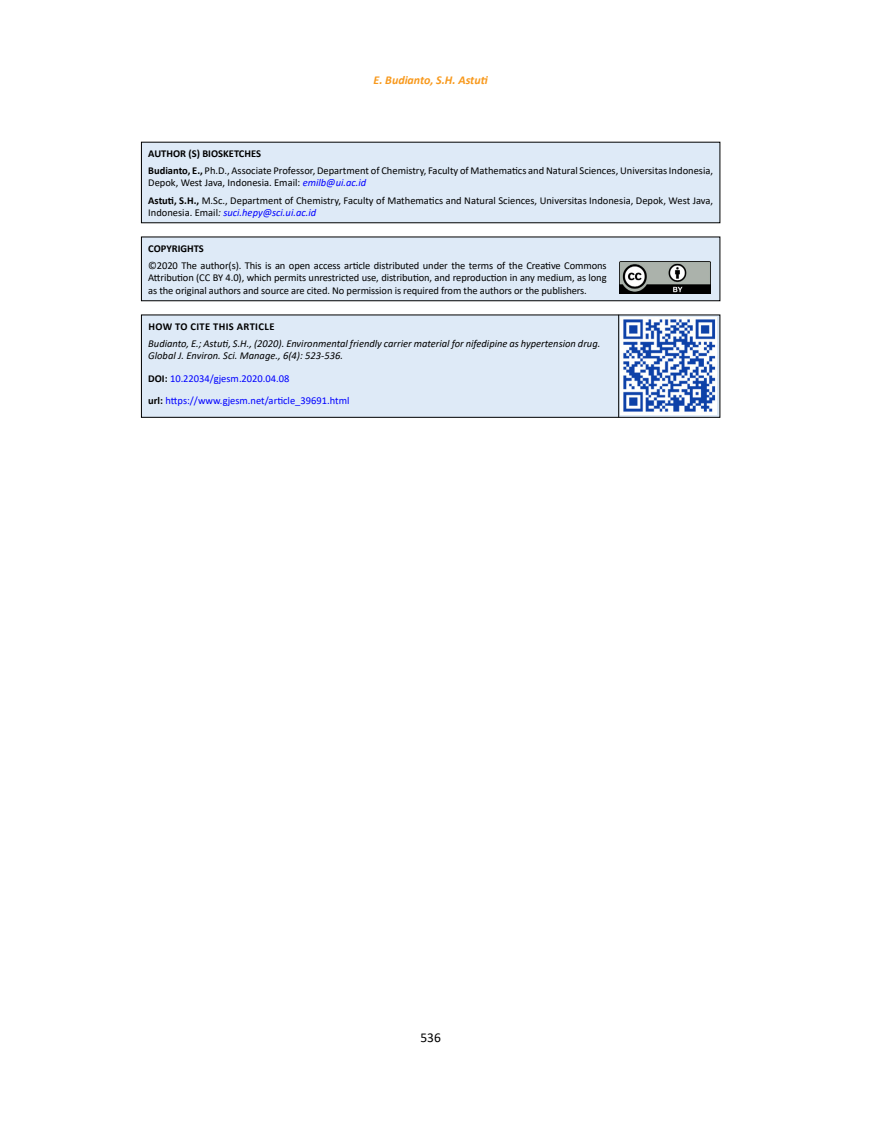
<style>
.page{position:relative;width:872px;height:1127px;background:#fff}
.page>*{position:absolute;margin:0;border:0;box-sizing:border-box;transform-origin:0 0}
.t1{font:13.5px "Calibri";color:#000}
.t2{font:italic 700 12px "Calibri";color:#f8991d}
.t3{font:10.5px/12.6px "Calibri";color:#000}
.t4{font:italic 10.5px/12.6px "Calibri";color:#000}
.t5{font:10.5px/21.6px "Calibri";color:#00f}
.t6{font:italic 10.5px "Calibri";color:#00f}
.t7{font:700 10.5px "Calibri";letter-spacing:.035em;color:#000}
.t8{font:700 10.5px "Calibri";color:#000}
.s1{font-weight:700}
.s2{font-style:italic;color:#00f}
.s3{font-style:normal;color:#000}
.s4{color:#000}
.s5{font-weight:700;color:#000}
</style>
<div class="page">
<div style="left:141px;top:142px;width:579px;height:81px;background:#deeaf7"></div>
<div style="left:141px;top:315px;width:579px;height:102px;background:#deeaf7"></div>
<div style="left:141px;top:314px;width:579px;height:104px;border:1px solid #000"></div>
<hr style="left:618px;top:315px;width:1px;height:102px;background:#000">
<div style="left:141px;top:237px;width:579px;height:64px;background:#deeaf7"></div>
<img style="left:619px;top:261px;width:91px;height:32px">
<img style="left:620px;top:318px;width:96px;height:96px">
<p class="t2" style="left:373px;top:72px;width:116px">E. Budianto, S.H. Astuti</p>
<p class="t3" style="left:148px;top:145px;width:566px;line-height:17.1px"><span class="s1">AUTHOR (S) BIOSKETCHES<br>Budianto, E.,</span> Ph.D., Associate Professor, Department of Chemistry, Faculty of Mathematics and Natural Sciences, Universitas Indonesia,</p>
<p class="t3" style="left:148px;top:173px;width:566px;line-height:18px">Depok, West Java, Indonesia. Email: <span class="s2">emilb@ui.ac.id<br></span><span class="s1">Astuti, S.H.,</span> M.Sc., Department of Chemistry, Faculty of Mathematics and Natural Sciences, Universitas Indonesia, Depok, West Java,</p>
<p class="t6" style="left:148px;top:205px;width:169px"><span class="s3">Indonesia. Email</span><span class="s4">:</span> suci.hepy@sci.ui.ac.id</p>
<p class="t8" style="left:148px;top:241px;width:57px">COPYRIGHTS</p>
<p class="t3" style="left:148px;top:259px;width:460px;text-align:justify">©2020 The author(s). This is an open access article distributed under the terms of the Creative Commons Attribution (CC BY 4.0), which permits unrestricted use, distribution, and reproduction in any medium, as long as the original authors and source are cited. No permission is required from the authors or the publishers.</p>
<p class="t7" style="left:148px;top:319px;width:127px">HOW TO CITE THIS ARTICLE</p>
<p class="t4" style="left:148px;top:336px;width:453px">Budianto, E.; Astuti, S.H., (2020). Environmental friendly carrier material for nifedipine as hypertension drug.<br>Global J. Environ. Sci. Manage., 6(4): 523-536.</p>
<p class="t5" style="left:148px;top:368px;width:203px"><span class="s5">DOI:</span> 10.22034/gjesm.2020.04.08<br><span class="s5">url:</span> https://www.gjesm.net/article_39691.html</p>
<p class="t1" style="left:420px;top:1028px;width:22px">536</p>
</div>
